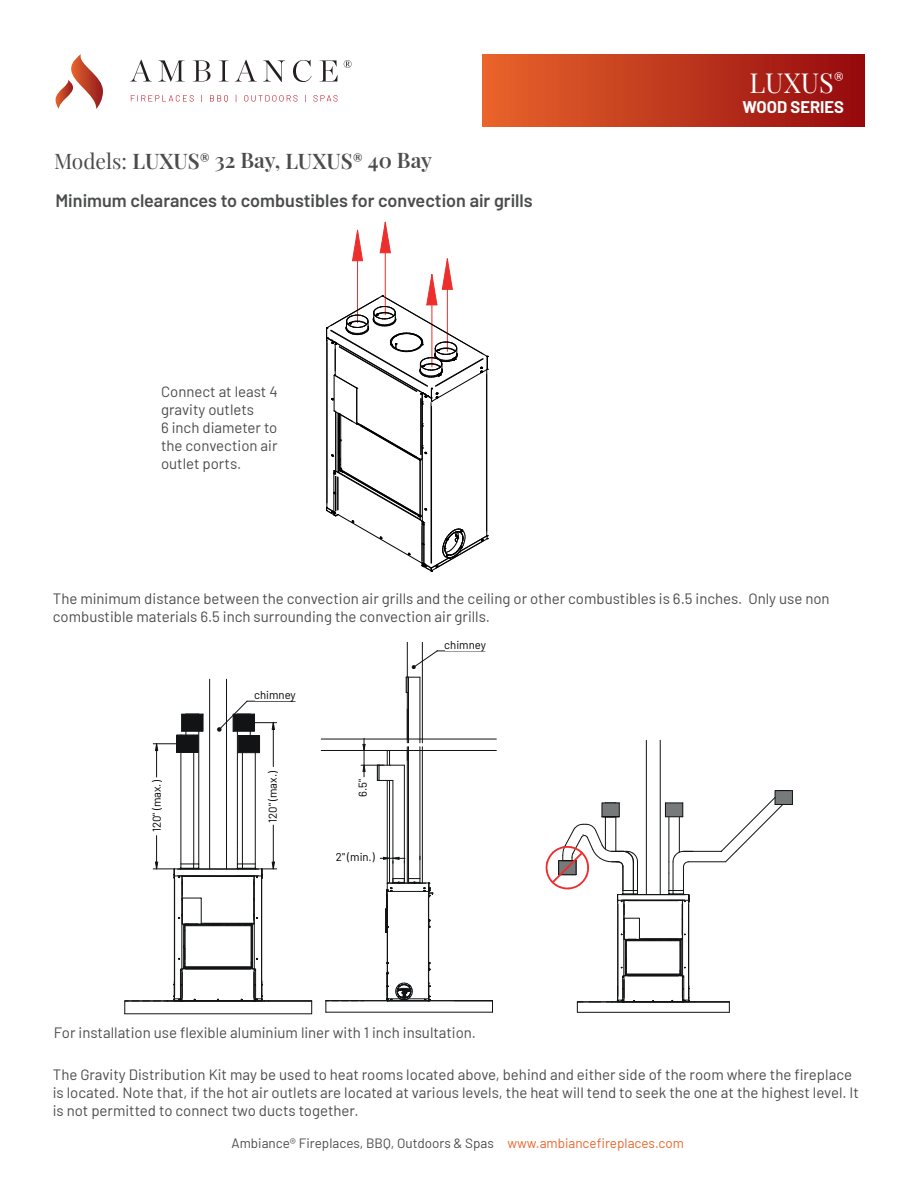
<style>
.page{position:relative;width:918px;height:1188px;background:#fff}
.page>*{position:absolute;margin:0;border:0;box-sizing:border-box;transform-origin:0 0}
.t1{font:27px "Playfair Display";color:#fff}
.t2{font:600 21px "Playfair Display";color:#4b4c4d}
.t3{font:600 18px "Barlow";color:#4b4c4d}
.t4{font:700 16.5px "Barlow";color:#fff}
.t5{font:15px/18px "Barlow";color:#4b4c4d}
.t6{font:13.5px "Barlow";color:#4b4c4d}
.t7{font:11.4px "Barlow";color:#000001}
.t8{font:9.45px "Arial";letter-spacing:.005em;color:#111314}
.t9{font:8.7px "Barlow";color:#111314}
.s1{font-weight:400}
.s2{font-size:15px}
.s3{color:#ea642b}
</style>
<div class="page">
<svg style="left:55px;top:54px;width:48px;height:55px"></svg>
<svg style="left:130px;top:60px;width:22px;height:22px"></svg>
<svg style="left:158px;top:60px;width:27px;height:22px"></svg>
<svg style="left:193px;top:60px;width:18px;height:22px"></svg>
<svg style="left:219px;top:60px;width:10px;height:22px"></svg>
<svg style="left:235px;top:60px;width:22px;height:22px"></svg>
<svg style="left:263px;top:60px;width:22px;height:22px"></svg>
<svg style="left:293px;top:60px;width:19px;height:22px"></svg>
<svg style="left:320px;top:60px;width:18px;height:22px"></svg>
<svg style="left:344px;top:60px;width:8px;height:8px"></svg>
<svg style="left:131px;top:95px;width:63px;height:7px"></svg>
<svg style="left:210px;top:95px;width:18px;height:8px"></svg>
<svg style="left:244px;top:95px;width:53px;height:7px"></svg>
<svg style="left:313px;top:95px;width:25px;height:7px"></svg>
<div style="left:482px;top:54px;width:382px;height:72px;background:linear-gradient(to right,#e8652b,#950a0e)"></div>
<svg style="left:326px;top:221px;width:162px;height:351px"></svg>
<hr style="left:326px;top:1012px;width:167px;height:1px;background:#111314">
<hr style="left:326px;top:1000px;width:167px;height:1px;background:#111314">
<hr style="left:422px;top:750px;width:1px;height:133px;background:#111314">
<hr style="left:407px;top:750px;width:1px;height:133px;background:#111314">
<svg style="left:326px;top:1000px;width:38px;height:12px"></svg>
<hr style="left:404px;top:765px;width:1px;height:98px;background:#111314">
<hr style="left:420px;top:750px;width:1px;height:110px;background:#111314">
<hr style="left:393px;top:780px;width:1px;height:83px;background:#111314">
<hr style="left:408px;top:750px;width:1px;height:110px;background:#111314">
<svg style="left:406px;top:677px;width:14px;height:16px"></svg>
<hr style="left:321px;top:739px;width:175px;height:1px;background:#111314">
<hr style="left:321px;top:750px;width:175px;height:1px;background:#111314">
<hr style="left:422px;top:642px;width:1px;height:97px;background:#111314">
<hr style="left:420px;top:677px;width:1px;height:62px;background:#111314">
<hr style="left:408px;top:677px;width:1px;height:62px;background:#111314">
<hr style="left:407px;top:692px;width:1px;height:47px;background:#111314">
<hr style="left:407px;top:642px;width:1px;height:35px;background:#111314">
<hr style="left:387px;top:780px;width:1px;height:103px;background:#111314">
<hr style="left:389px;top:780px;width:1px;height:103px;background:#111314">
<hr style="left:386px;top:892px;width:1px;height:37px;background:#111314">
<hr style="left:428px;top:894px;width:1px;height:102px;background:#111314">
<hr style="left:387px;top:891px;width:1px;height:108px;background:#111314">
<svg style="left:385px;top:909px;width:2px;height:24px"></svg>
<svg style="left:387px;top:962px;width:43px;height:40px"></svg>
<svg style="left:420px;top:739px;width:3px;height:11px"></svg>
<svg style="left:412px;top:651px;width:25px;height:18px"></svg>
<svg style="left:380px;top:856px;width:53px;height:42px"></svg>
<svg style="left:361px;top:739px;width:48px;height:42px"></svg>
<hr style="left:364px;top:738px;width:1px;height:39px;background:#111314">
<hr style="left:125px;top:1014px;width:187px;height:1px;background:#111314">
<hr style="left:226px;top:679px;width:1px;height:190px;background:#111314">
<hr style="left:209px;top:679px;width:1px;height:190px;background:#111314">
<hr style="left:269px;top:1001px;width:43px;height:1px;background:#111314">
<svg style="left:311px;top:1002px;width:1px;height:12px"></svg>
<hr style="left:193px;top:752px;width:1px;height:112px;background:#111314">
<hr style="left:181px;top:752px;width:1px;height:112px;background:#111314">
<hr style="left:242px;top:753px;width:1px;height:111px;background:#111314">
<hr style="left:255px;top:753px;width:1px;height:111px;background:#111314">
<hr style="left:237px;top:731px;width:1px;height:112px;background:#111314">
<hr style="left:199px;top:731px;width:1px;height:133px;background:#111314">
<hr style="left:247px;top:701px;width:48px;height:1px;background:#111314">
<svg style="left:153px;top:714px;width:51px;height:39px"></svg>
<hr style="left:156px;top:836px;width:1px;height:33px;background:#111314">
<hr style="left:156px;top:744px;width:1px;height:33px;background:#111314">
<svg style="left:124px;top:843px;width:153px;height:171px"></svg>
<svg style="left:217px;top:701px;width:60px;height:52px"></svg>
<hr style="left:273px;top:825px;width:1px;height:44px;background:#111314">
<hr style="left:273px;top:723px;width:1px;height:44px;background:#111314">
<hr style="left:646px;top:740px;width:1px;height:155px;background:#111314">
<hr style="left:660px;top:740px;width:1px;height:155px;background:#111314">
<svg style="left:545px;top:790px;width:248px;height:223px"></svg>
<hr style="left:437px;top:651px;width:48px;height:1px;background:#111314">
<div style="left:356px;top:778px;width:13px;height:20px;background:#fff"></div>
<h2 class="t2" style="left:54px;top:143px;width:380px"><span class="s1">Models:</span> LUXUS<span class="s2">®</span> 32 Bay, LUXUS<span class="s2">®</span> 40 Bay</h2>
<p class="t3" style="left:55px;top:187px;width:479px">Minimum clearances to combustibles for convection air grills</p>
<p class="t5" style="left:161px;top:381px;width:118px">Connect at least 4 gravity outlets<br>6 inch diameter to the convection air outlet ports.</p>
<h1 class="t1" style="left:749px;top:62px;width:96px">LUXUS<sup>®</sup></h1>
<p class="t4" style="left:743px;top:95px;width:103px">WOOD SERIES</p>
<p class="t5" style="left:53px;top:588px;width:778px">The minimum distance between the convection air grills and the ceiling or other combustibles is 6.5 inches. Only use non combustible materials 6.5 inch surrounding the convection air grills.</p>
<p class="t7" style="left:254px;top:687px;width:43px">chimney</p>
<p class="t8" style="left:260px;top:691px;width:37px">chimney</p>
<p class="t7" style="left:148px;top:832px;width:53px;rotate:-90deg">120" (max.)</p>
<p class="t7" style="left:265px;top:823px;width:53px;rotate:-90deg">120" (max.)</p>
<p class="t8" style="left:151px;top:833px;width:51px;rotate:-90deg">120" (max.)</p>
<p class="t8" style="left:268px;top:823px;width:51px;rotate:-90deg">120" (max.)</p>
<p class="t7" style="left:354px;top:797px;width:19px;rotate:-90deg">6.5"</p>
<p class="t9" style="left:358px;top:793px;width:14px;rotate:-90deg">6.5"</p>
<p class="t7" style="left:336px;top:849px;width:40px">2" (min.)</p>
<p class="t9" style="left:344px;top:852px;width:32px">2" (min.)</p>
<p class="t7" style="left:444px;top:637px;width:43px">chimney</p>
<p class="t8" style="left:450px;top:641px;width:37px">chimney</p>
<p class="t5" style="left:54px;top:1022px;width:423px">For installation use flexible aluminium liner with 1 inch insultation.</p>
<p class="t5" style="left:53px;top:1064px;width:808px">The Gravity Distribution Kit may be used to heat rooms located above, behind and either side of the room where the fireplace is located. Note that, if the hot air outlets are located at various levels, the heat will tend to seek the one at the highest level. It is not permitted to connect two ducts together.</p>
<p class="t6" style="left:232px;top:1133px;width:454px">Ambiance® Fireplaces, BBQ, Outdoors &amp; Spas <span class="s3">www.ambiancefireplaces.com</span></p>
</div>
